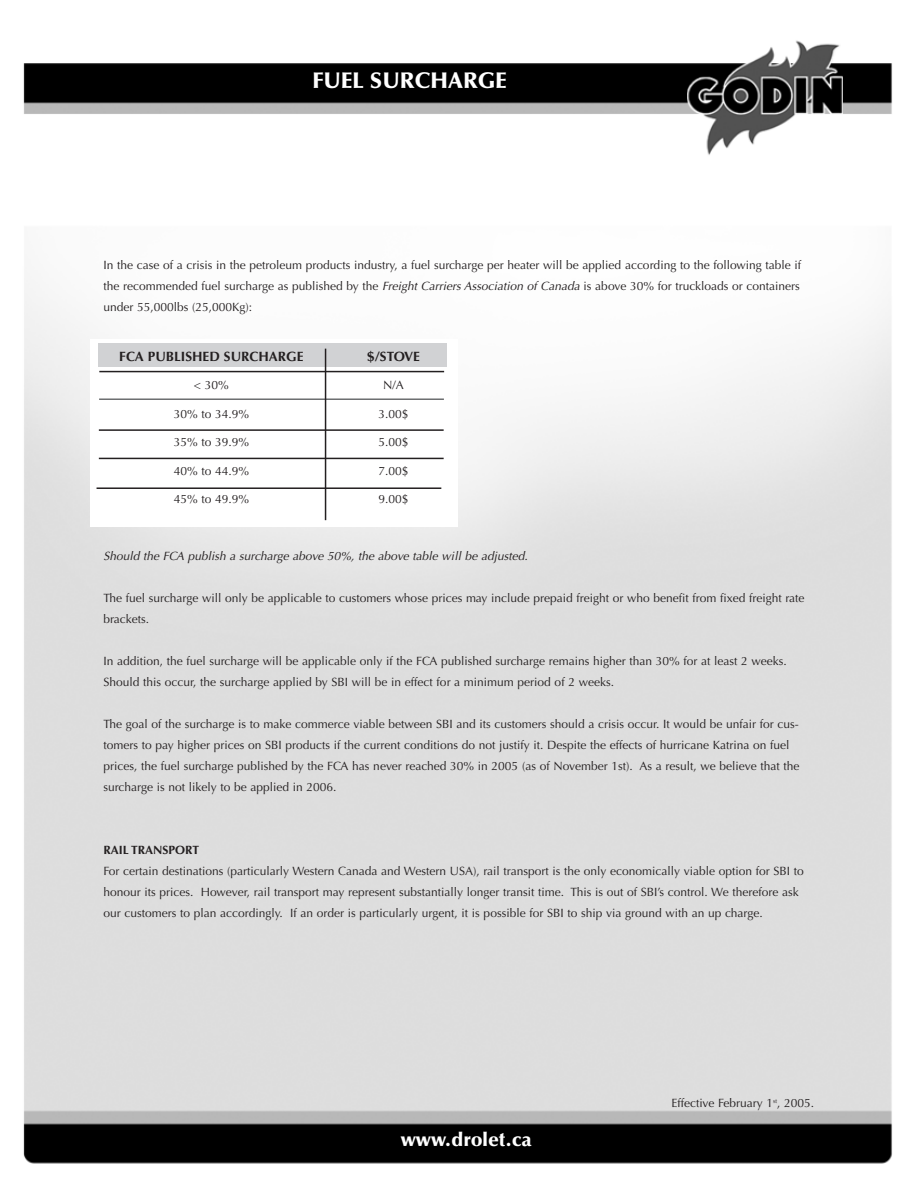
<style>
.page{position:relative;width:918px;height:1188px;background:#fff}
.page>*{position:absolute;margin:0;border:0;box-sizing:border-box;transform-origin:0 0}
.t1{font:900 22.5px "Optima";color:#fff}
.t2{font:900 19.5px "Optima";color:#fff}
.t3{font:700 13.5px "Optima";color:#231f20}
.t4{font:12px/21px "Optima";color:#231f20}
.t5{font:italic 12px "Optima";color:#231f20}
.t6{font:700 12px "Optima";color:#231f20}
.s1{font-style:italic}
</style>
<div class="page">
<img style="left:23px;top:40px;width:869px;height:1124px">
<div style="left:91px;top:339px;width:367px;height:188px;background:#fff"></div>
<hr style="left:99px;top:371px;width:345px;height:1px;background:#231f20">
<hr style="left:99px;top:398px;width:345px;height:2px;background:#6c6e70">
<hr style="left:99px;top:429px;width:345px;height:2px;background:#231f20">
<hr style="left:99px;top:458px;width:345px;height:1px;background:#231f20">
<hr style="left:97px;top:487px;width:344px;height:2px;background:#231f20">
<div style="left:99px;top:343px;width:348px;height:24px;background:#d1d2d4"></div>
<hr style="left:325px;top:349px;width:1px;height:171px;background:#231f20">
<h1 class="t1" style="left:312px;top:71px;width:196px">FUEL SURCHARGE</h1>
<p class="t4" style="left:103px;top:256px;width:699px;text-align:justify">In the case of a crisis in the petroleum products industry, a fuel surcharge per heater will be applied according to the following table if the recommended fuel surcharge as published by the <span class="s1">Freight Carriers Association of Canada</span>is above 30% for truckloads or containers under 55,000lbs (25,000Kg):</p>
<p class="t3" style="left:119px;top:351px;width:186px">FCA PUBLISHED SURCHARGE</p>
<p class="t3" style="left:367px;top:351px;width:54px">$/STOVE</p>
<p class="t4" style="left:194px;top:376px;width:36px">&lt; 30%</p>
<p class="t4" style="left:383px;top:376px;width:22px">N/A</p>
<p class="t4" style="left:174px;top:404px;width:77px">30% to 34.9%</p>
<p class="t4" style="left:379px;top:404px;width:32px">3.00$</p>
<p class="t4" style="left:174px;top:433px;width:77px">35% to 39.9%</p>
<p class="t4" style="left:379px;top:433px;width:32px">5.00$</p>
<p class="t4" style="left:174px;top:461px;width:77px">40% to 44.9%</p>
<p class="t4" style="left:379px;top:461px;width:32px">7.00$</p>
<p class="t4" style="left:174px;top:490px;width:77px">45% to 49.9%</p>
<p class="t4" style="left:379px;top:490px;width:32px">9.00$</p>
<p class="t5" style="left:103px;top:551px;width:428px">Should the FCA publish a surcharge above 50%, the above table will be adj usted.</p>
<p class="t4" style="left:103px;top:589px;width:703px">The fuel surcharge will only be applicable to customers whose prices may include prepaid freight or who benefit from fixed freight rate brackets.</p>
<p class="t4" style="left:103px;top:652px;width:685px">In addition, the fuel surcharge will be applicable only if the FCA published surcharge remains higher than 30% for at least 2 weeks.<br>Should this occur, the surcharge applied by SBI will be in effect for a minimum period of 2 weeks.</p>
<p class="t4" style="left:103px;top:715px;width:698px">The goal of the surcharge is to make commerce viable between SBI and its customers should a crisis occur. It would be unfair for cus&shy;tomers to pay higher prices on SBI products if the current conditions do not justify it. Despite the effects of hurricane Katrina on fuel prices, the fuel surcharge published by the FCA has never reached 30% in 2005 (as of November 1st). As a result, we believe that the surcharge is not likely to be applied in 2006.</p>
<p class="t6" style="left:103px;top:845px;width:97px">RAIL TRANSPORT</p>
<p class="t4" style="left:103px;top:862px;width:702px">For certain destinations (particularly Western Canada and Western USA), rail transport is the only economically viable option for SBI to honour its prices. However, rail transport may represent substantially longer transit time. This is out of SBI’s control. We therefore ask our customers to plan accordingly. If an order is particularly urgent, it is possible for SBI to ship via ground with an up charge.</p>
<h2 class="t2" style="left:401px;top:1132px;width:132px">www.drolet.ca</h2>
<p class="t4" style="left:671px;top:1093px;width:144px">Effective February 1<sup>st</sup>, 2005.</p>
</div>
